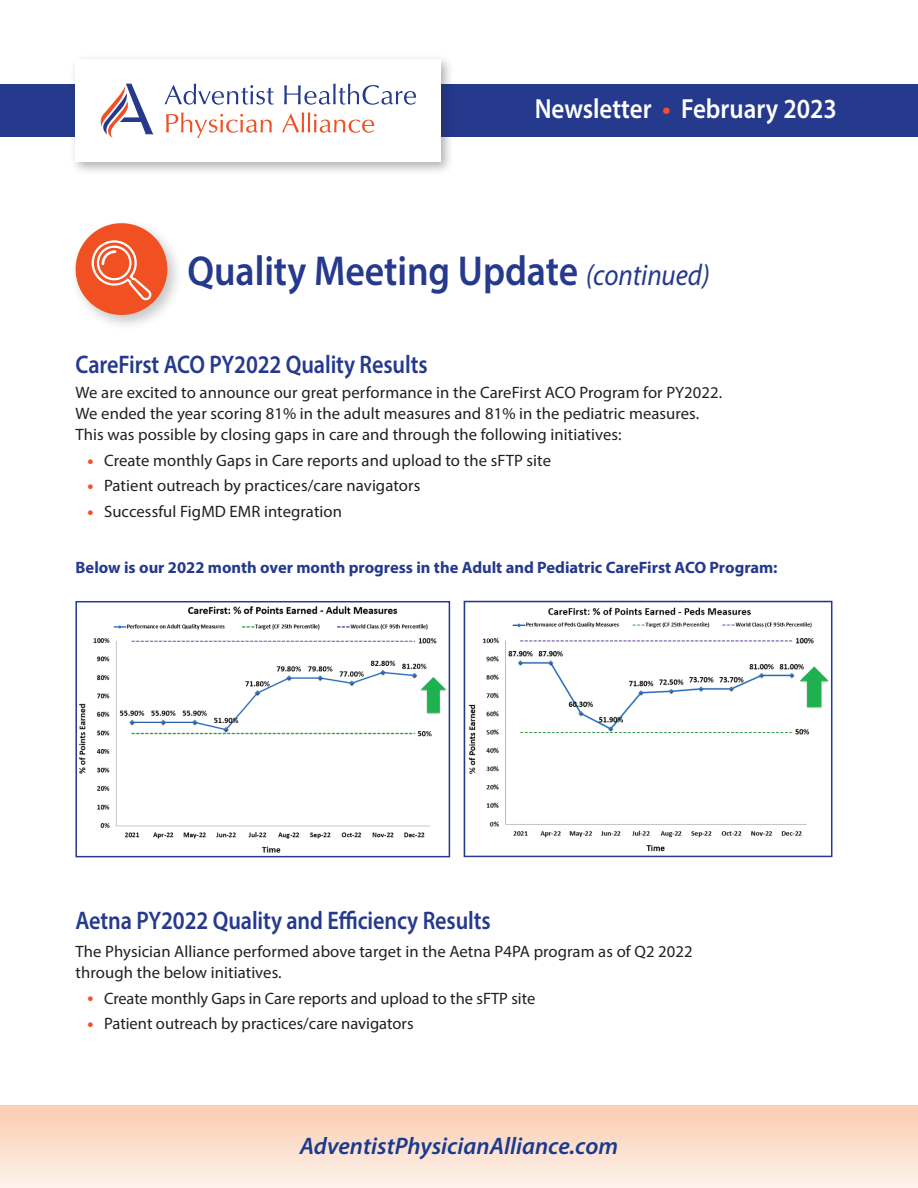
<style>
.page{position:relative;width:918px;height:1188px;background:#fff}
.page>*{position:absolute;margin:0;border:0;box-sizing:border-box;transform-origin:0 0}
.t1{font:600 42px "Myriad Pro";color:#25398d;scale:.9 1}
.t2{font:600 27.75px "Myriad Pro";color:#fff;scale:.9 1}
.t3{font:600 25.5px "Myriad Pro";letter-spacing:-.005em;color:#25398d;scale:.87 1}
.t4{font:italic 600 24px "Myriad Pro";color:#193a8d}
.t5{font:16.5px/21px "Myriad Pro";letter-spacing:.005em;color:#231f20}
.t6{font:700 16.5px "Myriad Pro";color:#25398d}
.s1{color:#f05022}
.s2{font-weight:400;font-style:italic;font-size:30px}
.s3{font-weight:900;color:#f05022}
</style>
<div class="page">
<div style="left:0;top:85px;width:918px;height:52px;background:#25398d"></div>
<div style="left:70px;top:217px;width:114px;height:114px;background:#231f20;opacity:.25"></div>
<div style="left:76px;top:223px;width:91px;height:92px;background:#f05022;border-radius:50%"></div>
<svg style="left:87px;top:236px;width:67px;height:67px"></svg>
<img style="left:468px;top:607px;width:361px;height:245px">
<div style="left:464px;top:601px;width:368px;height:256px;border:2px solid #25398d"></div>
<img style="left:79px;top:606px;width:368px;height:247px">
<div style="left:75px;top:601px;width:375px;height:256px;border:2px solid #25398d"></div>
<div style="left:0;top:1106px;width:918px;height:82px;background:linear-gradient(to bottom,#fcccb1,#fef2ec)"></div>
<div style="left:70px;top:54px;width:385px;height:121px;background:#231f20;opacity:.35"></div>
<div style="left:76px;top:60px;width:365px;height:102px;background:#fff"></div>
<svg style="left:165px;top:84px;width:109px;height:21px"></svg>
<svg style="left:284px;top:84px;width:132px;height:21px"></svg>
<svg style="left:101px;top:84px;width:52px;height:54px"></svg>
<svg style="left:166px;top:112px;width:106px;height:26px"></svg>
<svg style="left:282px;top:112px;width:92px;height:21px"></svg>
<h2 class="t2" style="left:535px;top:91px;width:337px">Newsletter <span class="s1">•</span> February 2023</h2>
<h1 class="t1" style="left:188px;top:244px;width:582px">Quality Meeting Update <span class="s2">(continued)</span></h1>
<h3 class="t3" style="left:76px;top:348px;width:406px">CareFirst ACO PY2022 Quality Results</h3>
<p class="t5" style="left:76px;top:382px;width:648px">We are excited to announce our great performance in the CareFirst ACO Program for PY2022.<br>We ended the year scoring 81% in the adult measures and 81% in the pediatric measures.<br>This was possible by closing gaps in care and through the following initiatives:</p>
<p class="t5" style="left:88px;top:450px;width:465px"><span class="s3">•</span> Create monthly Gaps in Care reports and upload to the sFTP site</p>
<p class="t5" style="left:88px;top:475px;width:334px"><span class="s3">•</span> Patient outreach by practices/care navigators</p>
<p class="t5" style="left:88px;top:500px;width:256px"><span class="s3">•</span> Successful FigMD EMR integration</p>
<p class="t6" style="left:76px;top:556px;width:704px">Below is our 2022 month over month progress in the Adult and Pediatric CareFirst ACO Program:</p>
<h3 class="t3" style="left:76px;top:904px;width:479px">Aetna PY2022 Quality and Efficiency Results</h3>
<p class="t5" style="left:76px;top:941px;width:619px">The Physician Alliance performed above target in the Aetna P4PA program as of Q2 2022 through the below initiatives.</p>
<p class="t5" style="left:88px;top:987px;width:449px"><span class="s3">•</span> Create monthly Gaps in Care reports and upload to the sFTP site</p>
<p class="t5" style="left:88px;top:1013px;width:327px"><span class="s3">•</span> Patient outreach by practices/care navigators</p>
<h3 class="t4" style="left:300px;top:1131px;width:320px">AdventistPhysicianAlliance.com</h3>
</div>
